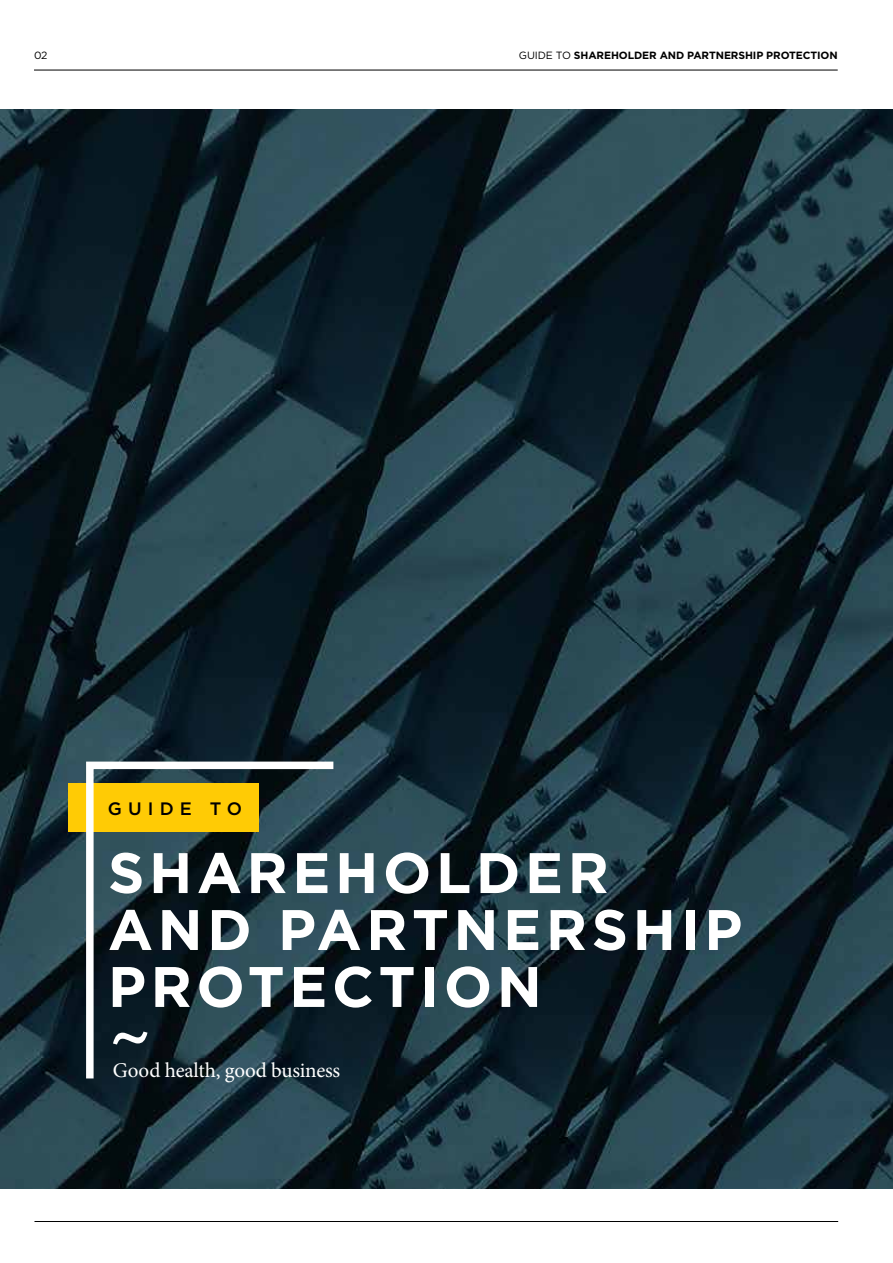
<style>
.page{position:relative;width:893px;height:1263px;background:#fff}
.page>*{position:absolute;margin:0;border:0;box-sizing:border-box;transform-origin:0 0}
.t1{font:700 57px/57px "Gotham HTF";letter-spacing:.08em;color:#fff}
.t2{font:21px "Minion Pro";letter-spacing:-.01em;color:#fff}
.t3{font:500 18px "Gotham HTF";letter-spacing:.34em;color:#000}
.t4{font:700 10.5px "Gotham HTF";letter-spacing:-.01em;color:#000}
.t5{font:10.5px "Gotham HTF";color:#000}
.s1{font-weight:400}
</style>
<div class="page">
<img style="left:0;top:109px;width:893px;height:1079px">
<hr style="left:34px;top:70px;width:804px;height:1px;background:#000">
<div style="left:69px;top:783px;width:190px;height:48px;background:#ffcb05"></div>
<svg style="left:82px;top:758px;width:259px;height:328px;background:#3b483c"></svg>
<svg style="left:113px;top:1031px;width:35px;height:13px"></svg>
<hr style="left:34px;top:1221px;width:804px;height:1px;background:#000">
<p class="t5" style="left:34px;top:49px;width:15px">02</p>
<p class="t4" style="left:519px;top:49px;width:320px"><span class="s1">GUIDE TO</span> SHAREHOLDER AND PARTNERSHIP PROTECTION</p>
<h3 class="t3" style="left:108px;top:798px;width:136px">GUIDE TO</h3>
<h1 class="t1" style="left:108px;top:843px;width:636px">SHAREHOLDER<br>AND PARTNERSHIP<br>PROTECTION</h1>
<h2 class="t2" style="left:113px;top:1056px;width:229px">Good health, good business</h2>
</div>
